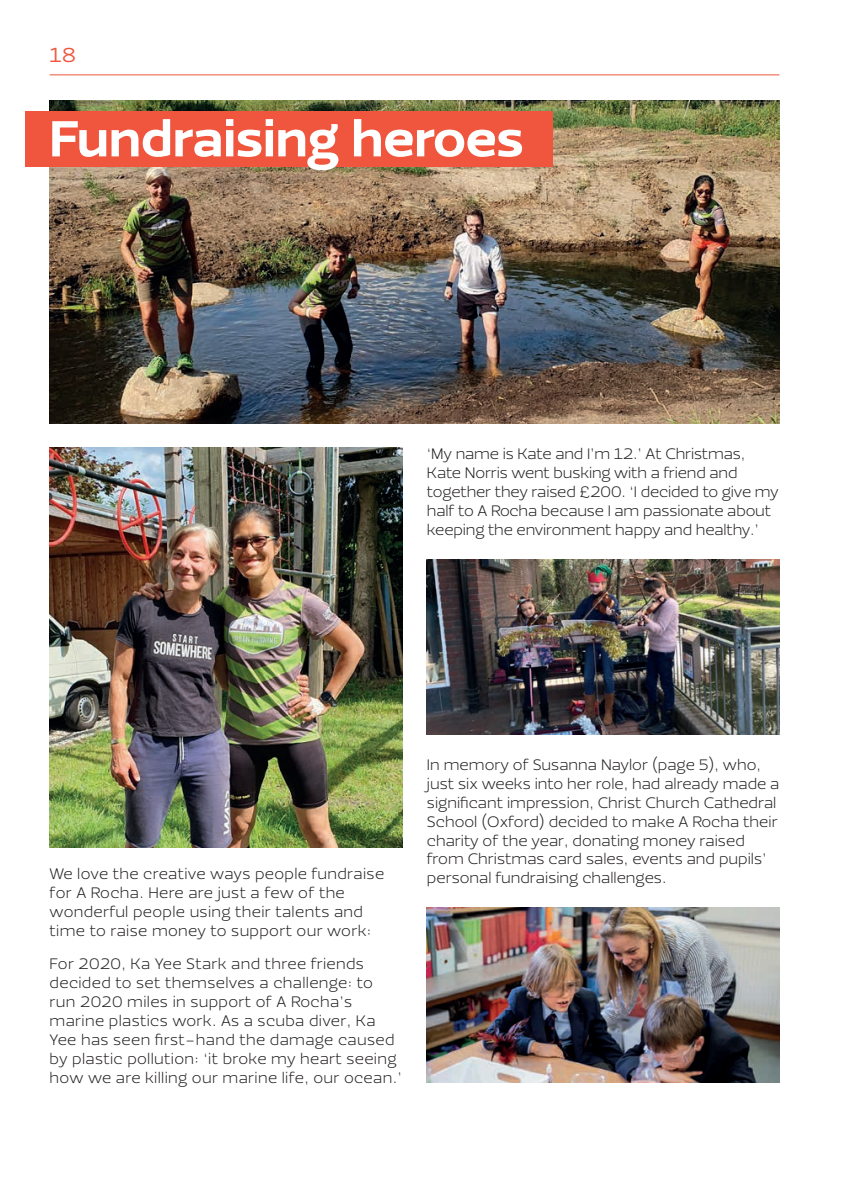
<style>
.page{position:relative;width:844px;height:1191px;background:#fff}
.page>*{position:absolute;margin:0;border:0;box-sizing:border-box;transform-origin:0 0}
.t1{font:900 52.5px "Ezzo";color:#fff}
.t2{font:21px "Ezzo";color:#f0553e}
.t3{font:300 15.75px/18.9px "Ezzo";color:#231f20}
.t4{font:300 15.75px/18.9px "Ezzo";letter-spacing:.02em;color:#231f20}
</style>
<div class="page">
<img style="left:427px;top:559px;width:352px;height:175px">
<img style="left:50px;top:100px;width:729px;height:324px">
<img style="left:427px;top:908px;width:352px;height:174px">
<div style="left:25px;top:112px;width:527px;height:55px;background:#f0553e"></div>
<img style="left:50px;top:448px;width:352px;height:399px">
<hr style="left:50px;top:74px;width:729px;height:1px;background:#f0553e">
<h2 class="t2" style="left:50px;top:42px;width:28px">18</h2>
<h1 class="t1" style="left:50px;top:105px;width:475px">Fundraising heroes</h1>
<p class="t3" style="left:427px;top:444px;width:353px">‘My name is Kate and I’m 12.’ At Christmas, Kate Norris went busking with a friend and together they raised £200. ‘I decided to give my half to A Rocha because I am passionate about keeping the environment happy and healthy.’</p>
<p class="t3" style="left:427px;top:755px;width:354px">In memory of Susanna Naylor (page 5), who, just six weeks into her role, had already made a significant impression, Christ Church Cathedral School (Oxford) decided to make A Rocha their charity of the year, donating money raised from Christmas card sales, events and pupils’</p>
<p class="t4" style="left:50px;top:864px;width:336px">We love the creative ways people fundraise</p>
<p class="t3" style="left:427px;top:868px;width:241px">personal fundraising challenges.</p>
<p class="t4" style="left:50px;top:883px;width:323px">for A Rocha. Here are just a few of the wonderful people using their talents and time to raise money to support our work:</p>
<p class="t4" style="left:50px;top:954px;width:353px">For 2020, Ka Yee Stark and three friends decided to set themselves a challenge: to run 2020 miles in support of A Rocha’s marine plastics work. As a scuba diver, Ka Yee has seen first-hand the damage caused by plastic pollution: ‘it broke my heart seeing how we are killing our marine life, our ocean.’</p>
</div>
